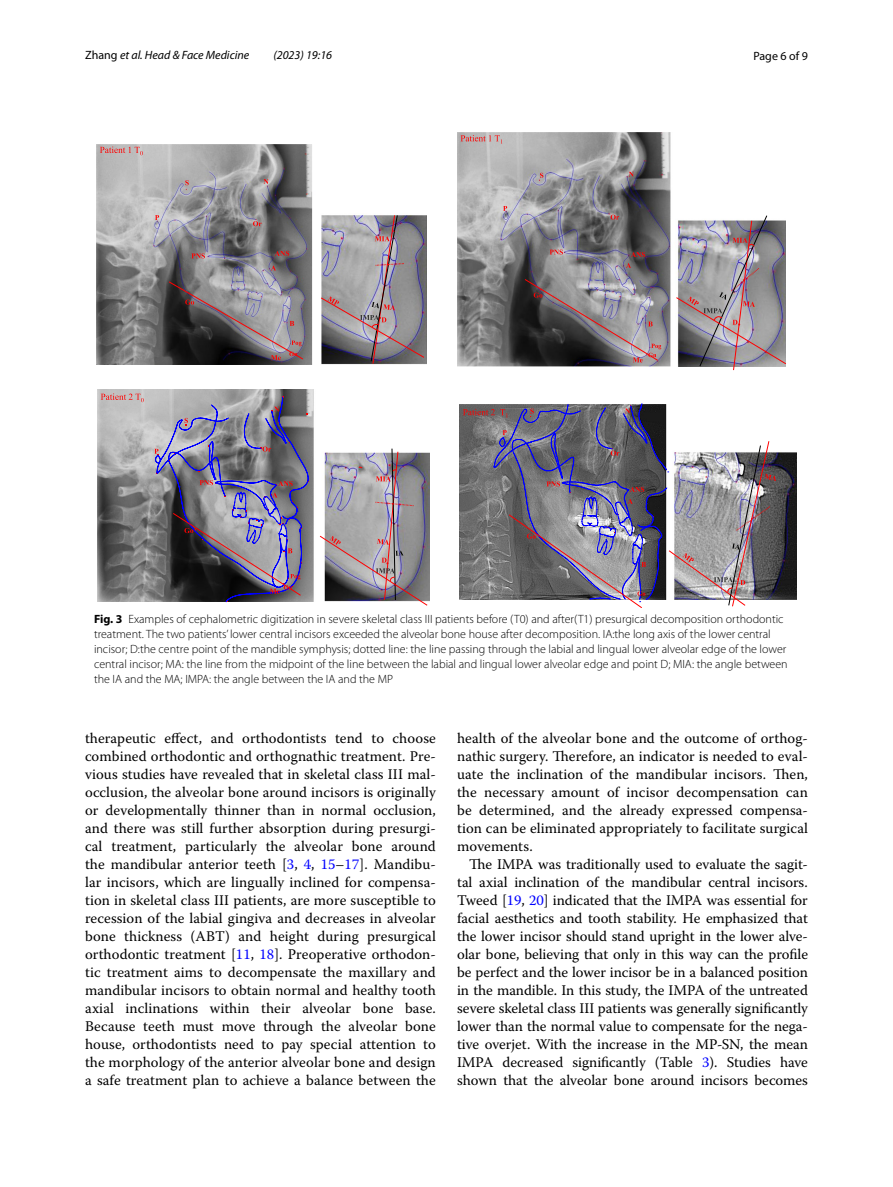
<style>
.page{position:relative;width:893px;height:1187px;background:#fff}
.page>*{position:absolute;margin:0;border:0;box-sizing:border-box;transform-origin:0 0}
.t1{font:14.7px/18px "Warnock Pro";letter-spacing:.005em;color:#000;text-align:justify}
.t2{font:300 12px/15px "Myriad Pro";color:#000}
.t3{font:italic 12px "Myriad Pro";color:#000}
.t4{font:12px "Myriad Pro";color:#000}
.s1{font-style:normal}
.s2{font-weight:700}
.s3{color:#00f}
</style>
<div class="page">
<img style="left:96px;top:144px;width:330px;height:221px">
<img style="left:457px;top:133px;width:214px;height:233px">
<img style="left:97px;top:389px;width:333px;height:212px">
<img style="left:459px;top:404px;width:338px;height:195px">
<svg style="left:185px;top:180px;width:4px;height:5px"></svg>
<svg style="left:263px;top:179px;width:6px;height:5px"></svg>
<svg style="left:155px;top:215px;width:4px;height:5px"></svg>
<svg style="left:271px;top:265px;width:5px;height:5px"></svg>
<svg style="left:253px;top:221px;width:9px;height:5px"></svg>
<img style="left:168px;top:281px;width:136px;height:79px">
<svg style="left:275px;top:251px;width:14px;height:5px"></svg>
<svg style="left:191px;top:253px;width:14px;height:5px"></svg>
<svg style="left:100px;top:146px;width:43px;height:9px"></svg>
<img style="left:320px;top:215px;width:105px;height:149px">
<svg style="left:540px;top:173px;width:3px;height:5px"></svg>
<svg style="left:629px;top:172px;width:5px;height:5px"></svg>
<svg style="left:503px;top:206px;width:4px;height:5px"></svg>
<svg style="left:626px;top:263px;width:5px;height:5px"></svg>
<svg style="left:611px;top:215px;width:8px;height:5px"></svg>
<img style="left:524px;top:279px;width:137px;height:83px">
<svg style="left:631px;top:252px;width:14px;height:5px"></svg>
<svg style="left:550px;top:249px;width:13px;height:5px"></svg>
<svg style="left:460px;top:135px;width:42px;height:8px"></svg>
<img style="left:676px;top:215px;width:110px;height:155px">
<svg style="left:154px;top:396px;width:155px;height:206px;background:#737082"></svg>
<svg style="left:101px;top:393px;width:43px;height:9px"></svg>
<img style="left:319px;top:448px;width:109px;height:158px">
<svg style="left:463px;top:403px;width:313px;height:205px;background:#8b8891"></svg>
<p class="t3" style="left:85px;top:48px;width:166px"><span class="s1">Zhang</span> et al. Head &amp; Face Medicine</p>
<p class="t3" style="left:273px;top:48px;width:60px">(2023) 19:16</p>
<p class="t4" style="left:753px;top:48px;width:56px">Page 6 of 9</p>
<p class="t2" style="left:94px;top:611px;width:695px"><span class="s2">Fig. 3</span> Examples of cephalometric digitization in severe skeletal class III patients before (T0) and after(T1) presurgical decomposition orthodontic treatment. The two patients’ lower central incisors exceeded the alveolar bone house after decomposition. IA:the long axis of the lower central incisor; D:the centre point of the mandible symphysis; dotted line: the line passing through the labial and lingual lower alveolar edge of the lower central incisor; MA: the line from the midpoint of the line between the labial and lingual lower alveolar edge and point D; MIA: the angle between the IA and the MA; IMPA: the angle between the IA and the MP</p>
<p class="t1" style="left:85px;top:728px;width:352px">therapeutic effect, and orthodontists tend to choose combined orthodontic and orthognathic treatment. Pre&shy;vious studies have revealed that in skeletal class III mal&shy;occlusion, the alveolar bone around incisors is originally or developmentally thinner than in normal occlusion, and there was still further absorption during presurgi&shy;cal treatment, particularly the alveolar bone around the mandibular anterior teeth [<span class="s3">3</span>, <span class="s3">4</span>, <span class="s3">15</span>–<span class="s3">17</span>]. Mandibu&shy;lar incisors, which are lingually inclined for compensa&shy;tion in skeletal class III patients, are more susceptible to recession of the labial gingiva and decreases in alveolar bone thickness (ABT) and height during presurgical orthodontic treatment [<span class="s3">11</span>, <span class="s3">18</span>]. Preoperative orthodon&shy;tic treatment aims to decompensate the maxillary and mandibular incisors to obtain normal and healthy tooth axial inclinations within their alveolar bone base.<br>Because teeth must move through the alveolar bone house, orthodontists need to pay special attention to the morphology of the anterior alveolar bone and design a safe treatment plan to achieve a balance between the</p>
<p class="t1" style="left:457px;top:728px;width:352px">health of the alveolar bone and the outcome of orthog&shy;nathic surgery. Therefore, an indicator is needed to eval&shy;uate the inclination of the mandibular incisors. Then, the necessary amount of incisor decompensation can be determined, and the already expressed compensa&shy;tion can be eliminated appropriately to facilitate surgical movements.</p>
<p class="t1" style="left:457px;top:854px;width:352px;text-indent:12px">The IMPA was traditionally used to evaluate the sagit&shy;tal axial inclination of the mandibular central incisors.<br>Tweed [<span class="s3">19</span>, <span class="s3">20</span>] indicated that the IMPA was essential for facial aesthetics and tooth stability. He emphasized that the lower incisor should stand upright in the lower alve&shy;olar bone, believing that only in this way can the profile be perfect and the lower incisor be in a balanced position in the mandible. In this study, the IMPA of the untreated severe skeletal class III patients was generally significantly lower than the normal value to compensate for the nega&shy;tive overjet. With the increase in the MP-SN, the mean IMPA decreased significantly (Table <span class="s3">3</span>). Studies have shown that the alveolar bone around incisors becomes</p>
</div>
